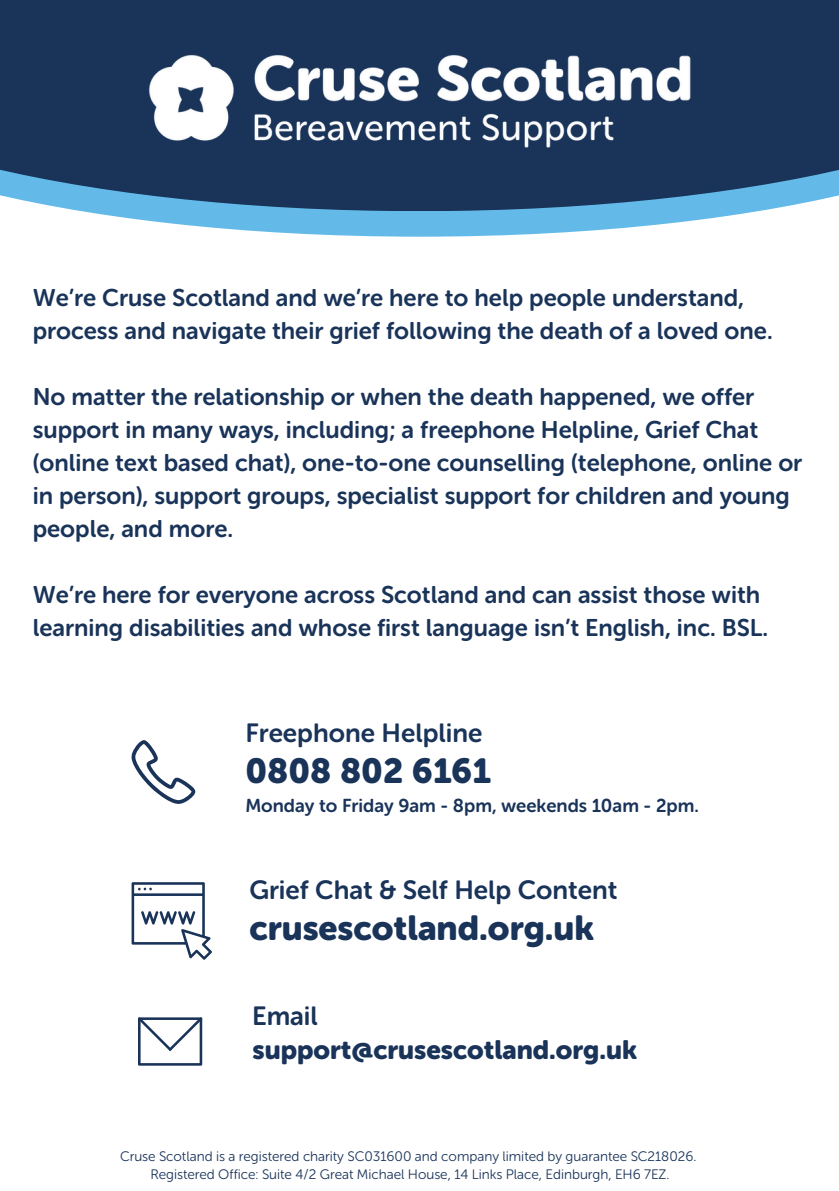
<style>
.page{position:relative;width:839px;height:1191px;background:#fff}
.page>*{position:absolute;margin:0;border:0;box-sizing:border-box;transform-origin:0 0}
.t1{font:34.6px "Museo Sans Rounded 900";color:#193359}
.t2{font:26.4px "Museo Sans Rounded 900";color:#193359}
.t3{font:26.2px "Museo Sans Rounded 700";color:#193359}
.t4{font:24px/33px "Museo Sans Rounded 700";color:#193359}
.t5{font:18.6px "Museo Sans Rounded 700";color:#193359}
.t6{font:13.6px "Museo Sans Rounded 300";color:#193359}
</style>
<div class="page">
<svg style="left:131px;top:740px;width:64px;height:64px"></svg>
<svg style="left:138px;top:1017px;width:64px;height:48px"></svg>
<svg style="left:131px;top:882px;width:81px;height:78px"></svg>
<svg style="left:81px;top:211px;width:678px;height:26px;fill:#63bae9"></svg>
<svg style="left:0;top:0;width:838px;height:211px;background:#284b72"></svg>
<img style="left:105px;top:5px;width:630px;height:181px">
<p class="t4" style="left:33px;top:282px;width:741px">We’re Cruse Scotland and we’re here to help people understand, process and navigate their grief following the death of a loved one.</p>
<p class="t4" style="left:33px;top:381px;width:771px">No matter the relationship or when the death happened, we offer support in many ways, including; a freephone Helpline, Grief Chat (online text based chat), one-to-one counselling (telephone, online or in person), support groups, specialist support for children and young people, and more.</p>
<p class="t4" style="left:33px;top:579px;width:737px">We’re here for everyone across Scotland and can assist those with learning disabilities and whose first language isn’t English, inc. BSL.</p>
<p class="t3" style="left:245px;top:717px;width:238px">Freephone Helpline</p>
<p class="t1" style="left:245px;top:750px;width:247px">0808 802 6161</p>
<p class="t5" style="left:245px;top:794px;width:455px">Monday to Friday 9am - 8pm, weekends 10am - 2pm.</p>
<p class="t3" style="left:249px;top:874px;width:369px">Grief Chat &amp; Self Help Content</p>
<p class="t1" style="left:249px;top:907px;width:346px">crusescotland.org.uk</p>
<p class="t3" style="left:252px;top:1000px;width:67px">Email</p>
<p class="t2" style="left:252px;top:1034px;width:386px">support@crusescotland.org.uk</p>
<p class="t6" style="left:120px;top:1148px;width:578px">Cruse Scotland is a registered charity SC031600 and company limited by guarantee SC218026.</p>
<p class="t6" style="left:150px;top:1166px;width:520px">Registered Office: Suite 4/2 Great Michael House, 14 Links Place, Edinburgh, EH6 7EZ.</p>
</div>
